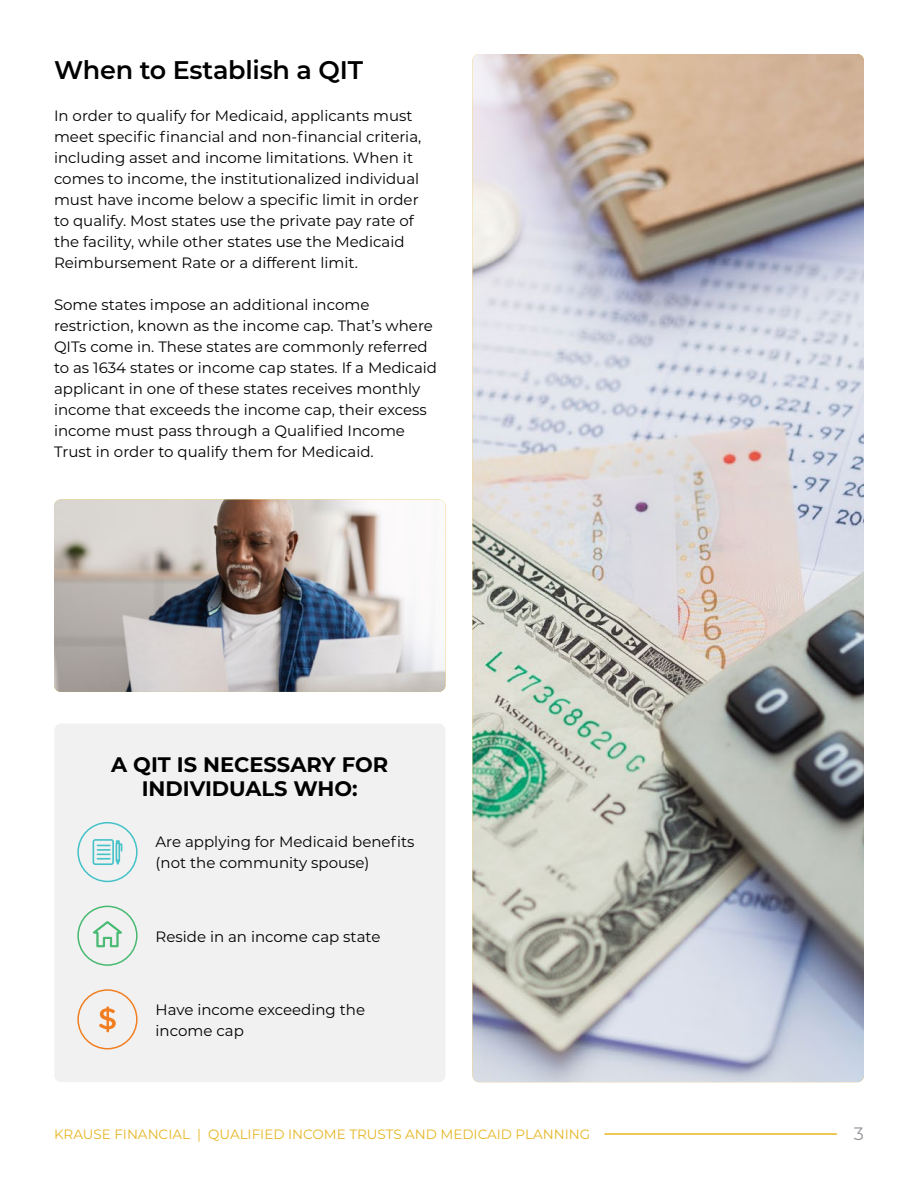
<style>
.page{position:relative;width:918px;height:1188px;background:#fff}
.page>*{position:absolute;margin:0;border:0;box-sizing:border-box;transform-origin:0 0}
.t1{font:600 25.5px "Montserrat";letter-spacing:-.01em;color:#000}
.t2{font:700 21px/24px "Montserrat";color:#000;text-align:center}
.t3{font:18px "Montserrat";color:#939598}
.t4{font:15px/21px "Montserrat";color:#000}
.t5{font:13.5px "Montserrat";color:#e6b623}
</style>
<div class="page">
<hr style="left:605px;top:1133px;width:231px;height:2px;background:#e6b623">
<div style="left:54px;top:724px;width:391px;height:358px;background:#f1f1f2;border-radius:7px"></div>
<div style="left:77px;top:822px;width:61px;height:60px;border:2px solid #44c2c7;border-radius:50%"></div>
<div style="left:77px;top:906px;width:61px;height:60px;border:2px solid #47b971;border-radius:50%"></div>
<div style="left:77px;top:989px;width:61px;height:60px;border:2px solid #f17f21;border-radius:50%"></div>
<img style="left:472px;top:54px;width:392px;height:1028px">
<img style="left:54px;top:500px;width:392px;height:192px">
<svg style="left:99px;top:1006px;width:17px;height:26px"></svg>
<svg style="left:93px;top:839px;width:29px;height:26px"></svg>
<svg style="left:93px;top:921px;width:29px;height:27px"></svg>
<h1 class="t1" style="left:54px;top:52px;width:311px">When to Establish a QIT</h1>
<p class="t4" style="left:54px;top:104px;width:369px">In order to qualify for Medicaid, applicants must meet specific financial and non-financial criteria, including asset and income limitations. When it comes to income, the institutionalized individual must have income below a specific limit in order to qualify. Most states use the private pay rate of the facility, while other states use the Medicaid Reimbursement Rate or a different limit.</p>
<p class="t4" style="left:54px;top:293px;width:385px">Some states impose an additional income restriction, known as the income cap. That’s where QITs come in. These states are commonly referred to as 1634 states or income cap states. If a Medicaid applicant in one of these states receives monthly income that exceeds the income cap, their excess income must pass through a Qualified Income Trust in order to qualify them for Medicaid.</p>
<h2 class="t2" style="left:111px;top:752px;width:278px">A QIT IS NECESSARY FOR<br>INDIVIDUALS WHO:</h2>
<p class="t4" style="left:156px;top:831px;width:260px">Are applying for Medicaid benefits (not the community spouse)</p>
<p class="t4" style="left:156px;top:925px;width:226px">Reside in an income cap state</p>
<p class="t4" style="left:156px;top:998px;width:211px">Have income exceeding the income cap</p>
<p class="t5" style="left:54px;top:1125px;width:538px">KRAUSE FINANCIAL | QUALIFIED INCOME TRUSTS AND MEDICAID PLANNING</p>
<p class="t3" style="left:854px;top:1121px;width:12px">3</p>
</div>
